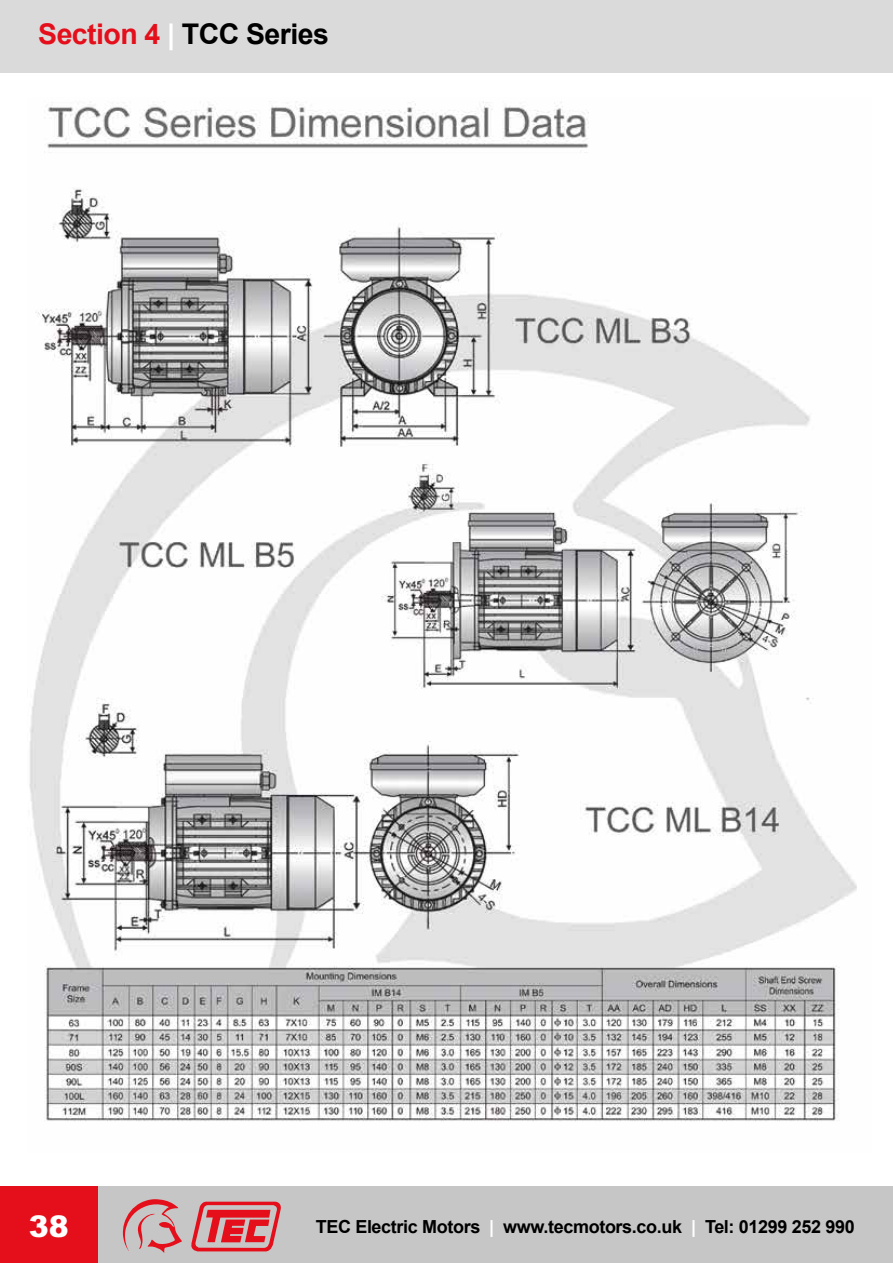
<style>
.page{position:relative;width:893px;height:1263px;background:#fff}
.page>*{position:absolute;margin:0;border:0;box-sizing:border-box;transform-origin:0 0}
.t1{font:900 30px "Arial";color:#fff}
.t2{font:700 28.5px "Arial";letter-spacing:-.02em;color:#000}
.t3{font:700 18px "Arial";letter-spacing:-.02em;color:#000}
.s1{color:#e40f1a}
.s2{color:#fff}
</style>
<div class="page">
<img style="left:29px;top:101px;width:828px;height:1021px">
<div style="left:0;top:1186px;width:893px;height:77px;background:#c6c6c6"></div>
<svg style="left:122px;top:1199px;width:60px;height:54px"></svg>
<svg style="left:191px;top:1202px;width:90px;height:49px"></svg>
<div style="left:0;top:1186px;width:98px;height:77px;background:#e40f1a"></div>
<div style="left:0;top:0;width:893px;height:72px;background:#dadada"></div>
<h2 class="t2" style="left:38px;top:16px;width:292px"><span class="s1">Section 4</span> <span class="s2">|</span> TCC Series</h2>
<h1 class="t1" style="left:29px;top:1207px;width:42px">38</h1>
<p class="t3" style="left:316px;top:1215px;width:540px">TEC Electric Motors <span class="s2">|</span> www.tecmotors.co.uk <span class="s2">|</span> Tel: 01299 252 990</p>
</div>
